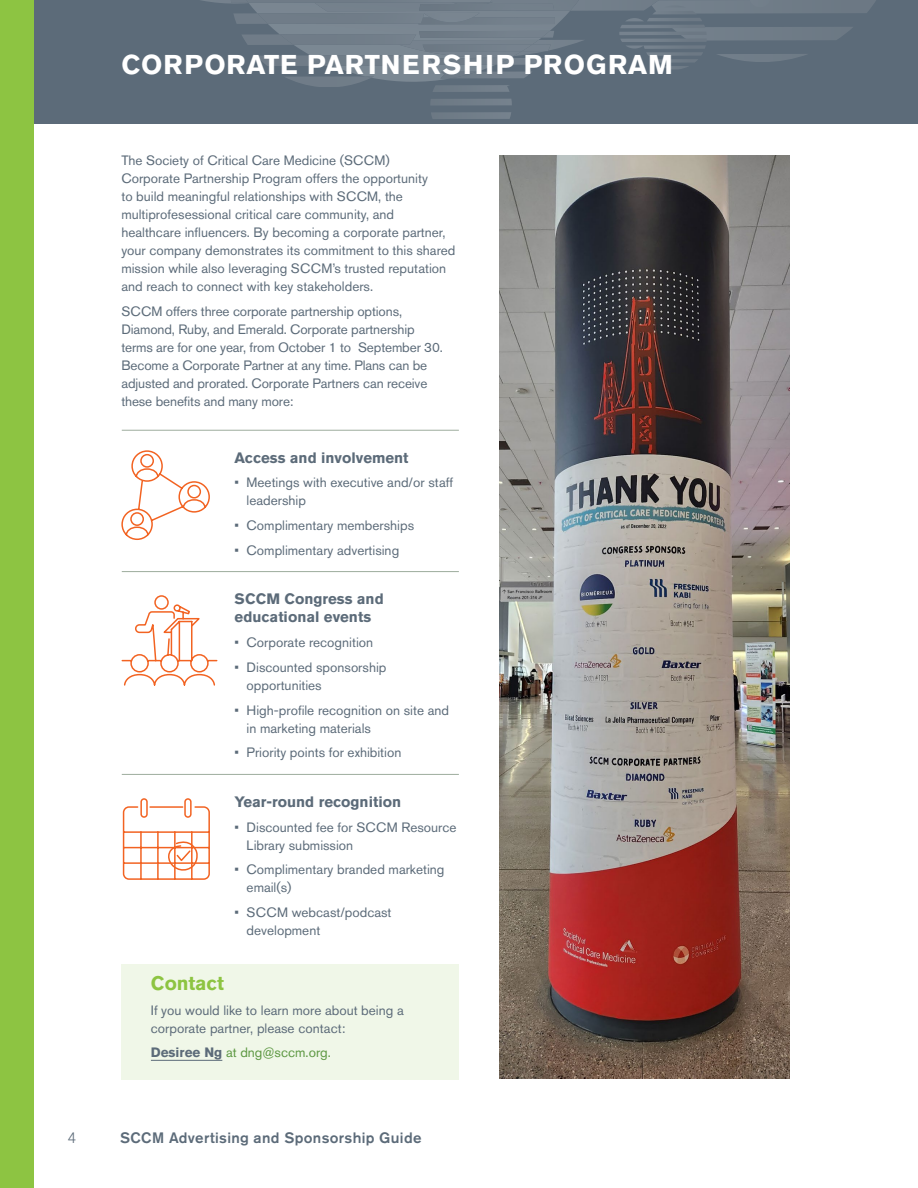
<style>
.page{position:relative;width:918px;height:1188px;background:#fff}
.page>*{position:absolute;margin:0;border:0;box-sizing:border-box;transform-origin:0 0}
.t1{font:700 27px "Akzidenz Grotesk BE";letter-spacing:.03em;color:#fff}
.t2{font:700 19.5px "Akzidenz Grotesk BE";letter-spacing:-.005em;color:#8dc442}
.t3{font:700 15px/18px "Akzidenz Grotesk BE";color:#5c6b79}
.t4{font:500 15px "Akzidenz Grotesk BE";letter-spacing:.02em;color:#5c6b79}
.t5{font:300 15px "Akzidenz Grotesk BE";color:#5c6b79}
.t6{font:13.5px/18px "Akzidenz Grotesk BE";color:#5c6b79}
.t7{font:13.5px "Akzidenz Grotesk BE";color:#5d9842}
.s1{font-weight:700;color:#5c6b79}
</style>
<div class="page">
<div style="left:122px;top:964px;width:337px;height:116px;background:#f0f7e8"></div>
<hr style="left:151px;top:1060px;width:71px;height:1px;background:#5c6b79">
<div style="left:0;top:0;width:918px;height:123px;background:#5c6b79"></div>
<svg style="left:201px;top:0;width:675px;height:119px"></svg>
<img style="left:204px;top:0;width:9px;height:3px">
<img style="left:213px;top:0;width:398px;height:11px">
<img style="left:498px;top:0;width:57px;height:78px">
<img style="left:231px;top:0;width:267px;height:78px">
<img style="left:499px;top:155px;width:291px;height:924px">
<div style="left:0;top:0;width:33px;height:1188px;background:#8dc442"></div>
<hr style="left:122px;top:571px;width:337px;height:1px;background:#9dac9d">
<hr style="left:122px;top:774px;width:337px;height:1px;background:#9dac9d">
<hr style="left:122px;top:430px;width:337px;height:1px;background:#9dac9d">
<svg style="left:122px;top:798px;width:88px;height:82px"></svg>
<svg style="left:121px;top:595px;width:97px;height:91px"></svg>
<svg style="left:121px;top:450px;width:89px;height:90px"></svg>
<h1 class="t1" style="left:121px;top:49px;width:553px">CORPORATE PARTNERSHIP PROGRAM</h1>
<p class="t6" style="left:121px;top:152px;width:336px">The Society of Critical Care Medicine (SCCM)<br>Corporate Partnership Program offers the opportunity<br>to build meaningful relationships with SCCM, the multiprofesessional critical care community, and healthcare influencers. By becoming a corporate partner, your company demonstrates its commitment to this shared mission while also leveraging SCCM’s trusted reputation and reach to connect with key stakeholders.</p>
<p class="t6" style="left:121px;top:302px;width:323px">SCCM offers three corporate partnership options, Diamond, Ruby, and Emerald. Corporate partnership terms are for one year, from October 1 to September 30.<br>Become a Corporate Partner at any time. Plans can be adjusted and prorated. Corporate Partners can receive these benefits and many more:</p>
<p class="t3" style="left:235px;top:448px;width:175px">Access and involvement</p>
<p class="t6" style="left:247px;top:474px;width:208px;text-indent:-12px">• Meetings with executive and/or staff leadership</p>
<p class="t6" style="left:235px;top:516px;width:181px">• Complimentary memberships</p>
<p class="t6" style="left:235px;top:541px;width:166px">• Complimentary advertising</p>
<p class="t3" style="left:235px;top:590px;width:151px">SCCM Congress and educational events</p>
<p class="t6" style="left:235px;top:633px;width:140px">• Corporate recognition</p>
<p class="t6" style="left:247px;top:658px;width:141px;text-indent:-12px">• Discounted sponsorship opportunities</p>
<p class="t6" style="left:247px;top:701px;width:204px;text-indent:-12px">• High-profile recognition on site and in marketing materials</p>
<p class="t6" style="left:235px;top:744px;width:168px">• Priority points for exhibition</p>
<p class="t3" style="left:235px;top:793px;width:168px">Year-round recognition</p>
<p class="t6" style="left:247px;top:818px;width:211px;text-indent:-12px">• Discounted fee for SCCM Resource<br>Library submission</p>
<p class="t6" style="left:247px;top:861px;width:199px;text-indent:-12px">• Complimentary branded marketing email(s)</p>
<p class="t6" style="left:247px;top:903px;width:146px;text-indent:-12px">• SCCM webcast/podcast development</p>
<h2 class="t2" style="left:151px;top:972px;width:75px">Contact</h2>
<p class="t6" style="left:151px;top:1001px;width:254px">If you would like to learn more about being a corporate partner, please contact:</p>
<p class="t7" style="left:151px;top:1045px;width:181px"><span class="s1">Desiree Ng</span> at dng@sccm.org.</p>
<p class="t5" style="left:68px;top:1129px;width:10px">4</p>
<p class="t4" style="left:120px;top:1129px;width:303px">SCCM Advertising and Sponsorship Guide</p>
</div>
